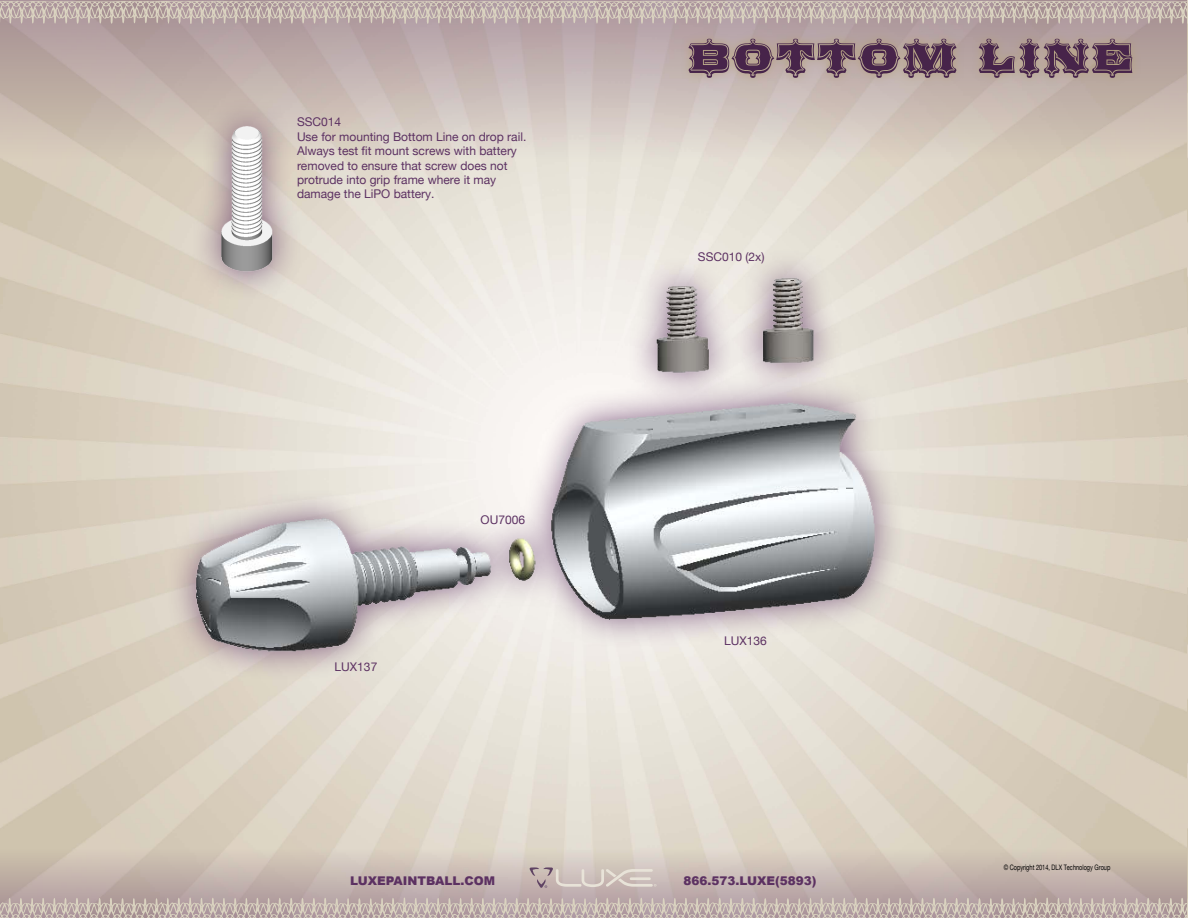
<style>
.page{position:relative;width:1188px;height:918px;background:#fff}
.page>*{position:absolute;margin:0;border:0;box-sizing:border-box;transform-origin:0 0}
.t1{font:54px "Broadgauge Ornate Cond";color:#47244a}
.t2{font:12px/14.4px "Helvetica Neue";color:#5c3162}
.t3{font:900 12px "Arial";color:#5c3162}
.t4{font:7.5px "Helvetica Neue";color:#000;scale:.75 1}
</style>
<div class="page">
<svg style="left:0;top:24px;width:1187px;height:135px;background:#c8bab4"></svg>
<svg style="left:0;top:848px;width:1187px;height:50px;background:#c8b9b1"></svg>
<svg style="left:530px;top:867px;width:127px;height:21px;background:#cdc0bb"></svg>
<hr style="left:1187px;top:1px;width:1px;height:158px;background:#5c3162">
<hr style="left:1187px;top:848px;width:1px;height:70px;background:#5c3162">
<svg style="left:0;top:1px;width:1188px;height:23px;background:#beafaa"></svg>
<svg style="left:0;top:898px;width:1188px;height:20px;background:#bfb0ab"></svg>
<div style="left:680px;top:30px;width:461px;height:57px;background:#b3a06f;opacity:.75"></div>
<img style="left:54px;top:171px;width:1002px;height:647px">
<div style="left:190px;top:97px;width:113px;height:205px;background:#5c3162;opacity:.75"></div>
<img style="left:206px;top:115px;width:82px;height:222px">
<p class="t2" style="left:297px;top:115px;width:231px">SSC014<br>Use for mounting Bottom Line on drop rail.<br>Always test fit mount screws with battery removed to ensure that screw does not protrude into grip frame where it may damage the LiPO battery.</p>
<p class="t2" style="left:335px;top:660px;width:44px">LUX137</p>
<p class="t2" style="left:481px;top:512px;width:46px">OU7006</p>
<h1 class="t1" style="left:687px;top:26px;width:330px">BOTTOM LINE</h1>
<p class="t2" style="left:698px;top:249px;width:68px">SSC010 (2x)</p>
<p class="t2" style="left:724px;top:633px;width:44px">LUX136</p>
<p class="t4" style="left:1004px;top:863px;width:144px">© Copyright 2014, DLX Technology Group</p>
<p class="t3" style="left:350px;top:872px;width:147px">LUXEPAINTBALL.COM</p>
<p class="t3" style="left:683px;top:872px;width:135px">866.573.LUXE(5893)</p>
</div>
